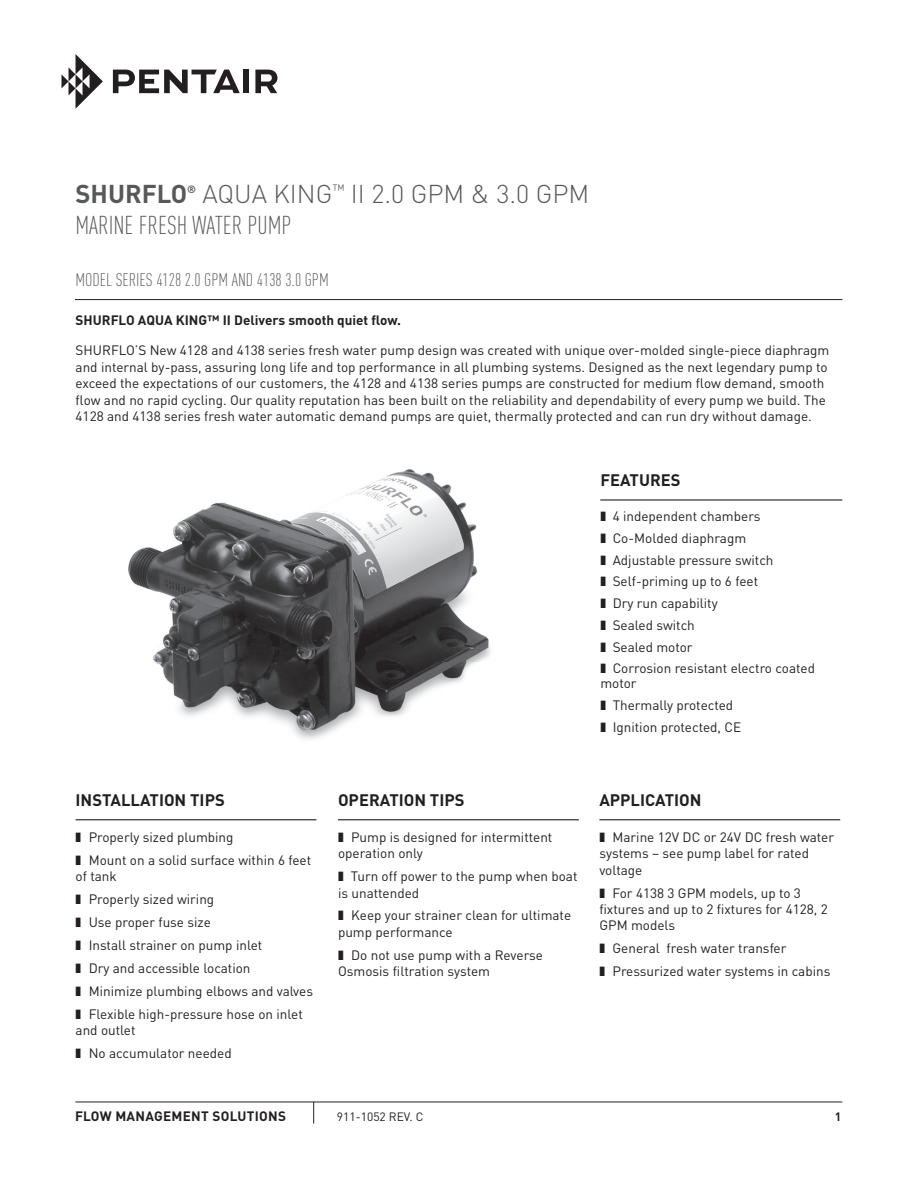
<style>
.page{position:relative;width:918px;height:1188px;background:#fff}
.page>*{position:absolute;margin:0;border:0;box-sizing:border-box;transform-origin:0 0}
.t1{font:300 25.5px "DIN";color:#57585a}
.t2{font:300 25.5px "DIN Cond";color:#57585a}
.t3{font:700 25.5px "DIN";color:#57585a}
.t4{font:300 18px "DIN Cond";color:#57585a}
.t5{font:700 16.5px "DIN";color:#231f20}
.t6{font:13.5px/23px "DIN";color:#231f20}
.t7{font:700 13.5px "DIN";color:#231f20}
.t8{font:700 13.5px "DIN";letter-spacing:.02em;color:#231f20}
.t9{font:12px "DIN";color:#231f20}
.t10{font:700 12px "DIN";color:#231f20}
.t11{font:700 10.5px "DIN";color:#57585a}
</style>
<div class="page">
<svg style="left:62px;top:54px;width:41px;height:55px"></svg>
<svg style="left:113px;top:70px;width:127px;height:23px"></svg>
<div style="left:244px;top:70px;width:5px;height:23px;background:#231f20"></div>
<svg style="left:255px;top:70px;width:22px;height:23px"></svg>
<hr style="left:75px;top:299px;width:767px;height:1px;background:#231f20">
<hr style="left:75px;top:1102px;width:767px;height:1px;background:#231f20">
<svg style="left:313px;top:1102px;width:1px;height:22px"></svg>
<hr style="left:76px;top:819px;width:240px;height:1px;background:#231f20">
<hr style="left:338px;top:819px;width:241px;height:1px;background:#231f20">
<hr style="left:599px;top:819px;width:241px;height:1px;background:#231f20">
<hr style="left:600px;top:499px;width:242px;height:2px;background:#231f20">
<img style="left:128px;top:469px;width:362px;height:270px">
<h1 class="t3" style="left:76px;top:177px;width:113px">SHURFLO</h1>
<p class="t11" style="left:187px;top:182px;width:10px">®</p>
<h1 class="t1" style="left:202px;top:178px;width:389px">AQUA KING<sup>™</sup> II 2.0 GPM &amp; 3.0 GPM</h1>
<h1 class="t2" style="left:76px;top:210px;width:218px">MARINE FRESH WATER PUMP</h1>
<h2 class="t4" style="left:76px;top:269px;width:255px">MODEL SERIES 4128 2.0 GPM AND 4138 3.0 GPM</h2>
<p class="t7" style="left:76px;top:312px;width:327px">SHURFLO AQUA KING™ II Delivers smooth quiet flow.</p>
<p class="t6" style="left:76px;top:342px;width:755px;line-height:16.5px">SHURFLO’S New 4128 and 4138 series fresh water pump design was created with unique over-molded single-piece diaphragm and internal by-pass, assuring long life and top performance in all plumbing systems. Designed as the next legendary pump to exceed the expectations of our customers, the 4128 and 4138 series pumps are constructed for medium flow demand, smooth flow and no rapid cycling. Our quality reputation has been built on the reliability and dependability of every pump we build. The 4128 and 4138 series fresh water automatic demand pumps are quiet, thermally protected and can run dry without damage.</p>
<p class="t5" style="left:76px;top:789px;width:151px">INSTALLATION TIPS</p>
<p class="t6" style="left:76px;top:826px;width:237px">❚ Properly sized plumbing<br>❚ Mount on a solid surface within 6 feet</p>
<p class="t6" style="left:76px;top:865px;width:239px">of tank<br>❚ Properly sized wiring<br>❚ Use proper fuse size<br>❚ Install strainer on pump inlet<br>❚ Dry and accessible location<br>❚ Minimize plumbing elbows and valves ❚ Flexible high-pressure hose on inlet</p>
<p class="t6" style="left:76px;top:1019px;width:158px">and outlet<br>❚ No accumulator needed</p>
<p class="t5" style="left:600px;top:469px;width:82px">FEATURES</p>
<p class="t6" style="left:600px;top:505px;width:216px;line-height:21.8px">❚ 4 independent chambers<br>❚ Co-Molded diaphragm<br>❚ Adjustable pressure switch<br>❚ Self-priming up to 6 feet<br>❚ Dry run capability<br>❚ Sealed switch<br>❚ Sealed motor<br>❚ Corrosion resistant electro coated</p>
<p class="t6" style="left:600px;top:672px;width:142px;line-height:21.8px">motor<br>❚ Thermally protected ❚ Ignition protected, CE</p>
<p class="t5" style="left:338px;top:789px;width:128px">OPERATION TIPS</p>
<p class="t6" style="left:338px;top:829px;width:216px;line-height:16.2px">❚ Pump is designed for intermittent operation only</p>
<p class="t6" style="left:338px;top:868px;width:241px;line-height:16.2px">❚ Turn off power to the pump when boat is unattended</p>
<p class="t6" style="left:338px;top:907px;width:235px;line-height:16.2px">❚ Keep your strainer clean for ultimate pump performance</p>
<p class="t6" style="left:338px;top:946px;width:207px;line-height:16.2px">❚ Do not use pump with a Reverse<br>Osmosis filtration system</p>
<p class="t5" style="left:599px;top:789px;width:104px">APPLICATION</p>
<p class="t6" style="left:599px;top:829px;width:236px;line-height:16.2px">❚ Marine 12V DC or 24V DC fresh water systems – see pump label for rated voltage</p>
<p class="t6" style="left:599px;top:884px;width:230px;line-height:16.2px">❚ For 4138 3 GPM models, up to 3 fixtures and up to 2 fixtures for 4128, 2<br>GPM models</p>
<p class="t6" style="left:599px;top:936px;width:233px">❚ General fresh water transfer<br>❚ Pressurized water systems in cabins</p>
<p class="t8" style="left:75px;top:1108px;width:213px">FLOW MANAGEMENT SOLUTIONS</p>
<p class="t9" style="left:337px;top:1110px;width:88px">911-1052 REV. C</p>
<p class="t10" style="left:835px;top:1109px;width:8px">1</p>
</div>
